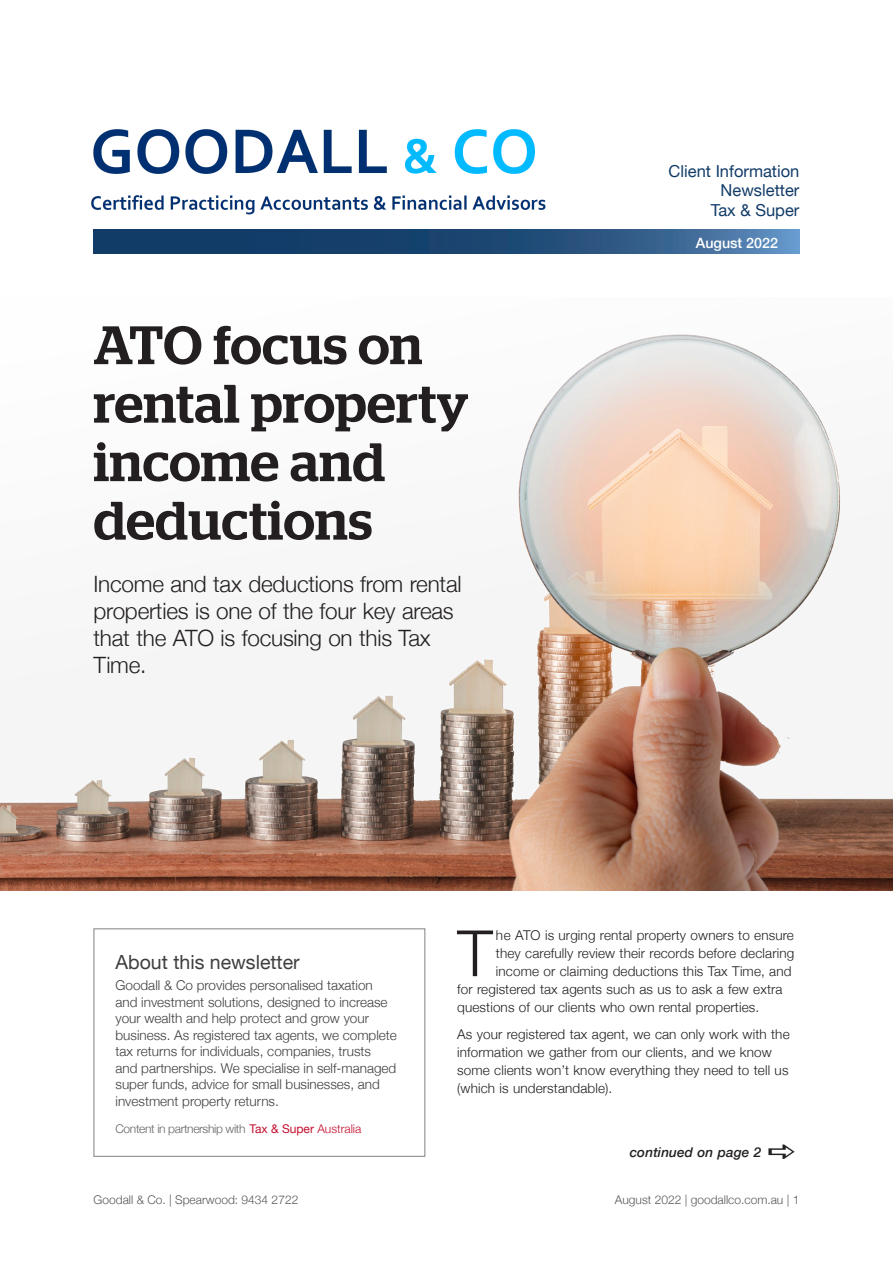
<style>
.page{position:relative;width:893px;height:1263px;background:#fff}
.page>*{position:absolute;margin:0;border:0;box-sizing:border-box;transform-origin:0 0}
.t1{font:300 63.9px "Helvetica Neue";color:#231f20}
.t2{font:500 54px/58.5px "Stag";letter-spacing:.005em;color:#231f20}
.t3{font:300 22.5px/27px "Helvetica Neue";letter-spacing:-.01em;color:#231f20}
.t4{font:19.5px "Helvetica Neue";color:#3e3e3f}
.t5{font:16.5px/19.5px "Helvetica Neue";color:#123c68;text-align:right}
.t6{font:500 14.25px "Helvetica Neue";color:#fff}
.t7{font:300 13.5px/18px "Helvetica Neue";letter-spacing:.01em;color:#231f20}
.t8{font:300 13.5px/16.5px "Helvetica Neue";color:#3e3e3f}
.t9{font:italic 500 13.5px "Helvetica Neue";letter-spacing:.01em;color:#231f20}
.t10{font:300 12px "Helvetica Neue";color:#57585a}
.t11{font:300 12px "Helvetica Neue";letter-spacing:-.03em;color:#636366}
.s1{font-weight:400;color:#c3102f}
.s2{color:#c3102f}
</style>
<div class="page">
<img style="left:0;top:334px;width:893px;height:557px">
<img style="left:91px;top:129px;width:455px;height:86px">
<svg style="left:94px;top:230px;width:705px;height:23px;background:#244f7c"></svg>
<div style="left:94px;top:928px;width:331px;height:229px;border:1px solid #808285"></div>
<p class="t5" style="left:669px;top:162px;width:132px">Client Information<br>Newsletter<br>Tax &amp; Super</p>
<h2 class="t2" style="left:94px;top:315px;width:377px">ATO focus on rental property income and deductions</h2>
<h3 class="t3" style="left:94px;top:569px;width:370px">Income and tax deductions from rental properties is one of the four key areas that the ATO is focusing on this Tax<br>Time.</h3>
<p class="t6" style="left:696px;top:232px;width:84px">August 2022</p>
<h3 class="t4" style="left:116px;top:948px;width:186px">About this newsletter</h3>
<p class="t8" style="left:116px;top:976px;width:283px">Goodall &amp; Co provides personalised taxation and investment solutions, designed to increase your wealth and help protect and grow your business. As registered tax agents, we complete tax returns for individuals, companies, trusts<br>and partnerships. We specialise in self-managed super funds, advice for small businesses, and investment property returns.</p>
<p class="t11" style="left:116px;top:1119px;width:247px">Content in partnership with <span class="s1">Tax &amp; Super</span> <span class="s2">Australia</span></p>
<h1 class="t1" style="left:457px;top:902px;width:37px">T</h1>
<p class="t7" style="left:496px;top:925px;width:299px">he ATO is urging rental property owners to ensure</p>
<p class="t7" style="left:496px;top:943px;width:300px">they carefully review their records before declaring</p>
<p class="t7" style="left:496px;top:961px;width:297px">income or claiming deductions this Tax Time, and</p>
<p class="t7" style="left:457px;top:979px;width:327px">for registered tax agents such as us to ask a few extra</p>
<p class="t7" style="left:457px;top:997px;width:303px">questions of our clients who own rental properties.</p>
<p class="t7" style="left:457px;top:1024px;width:334px">As your registered tax agent, we can only work with the information we gather from our clients, and we know some clients won’t know everything they need to tell us (which is understandable).</p>
<p class="t9" style="left:630px;top:1141px;width:133px">continued on page 2</p>
<p class="t10" style="left:94px;top:1190px;width:206px">Goodall &amp; Co. | Spearwood: 9434 2722</p>
<p class="t10" style="left:615px;top:1190px;width:186px">August 2022 | goodallco.com.au | 1</p>
</div>
